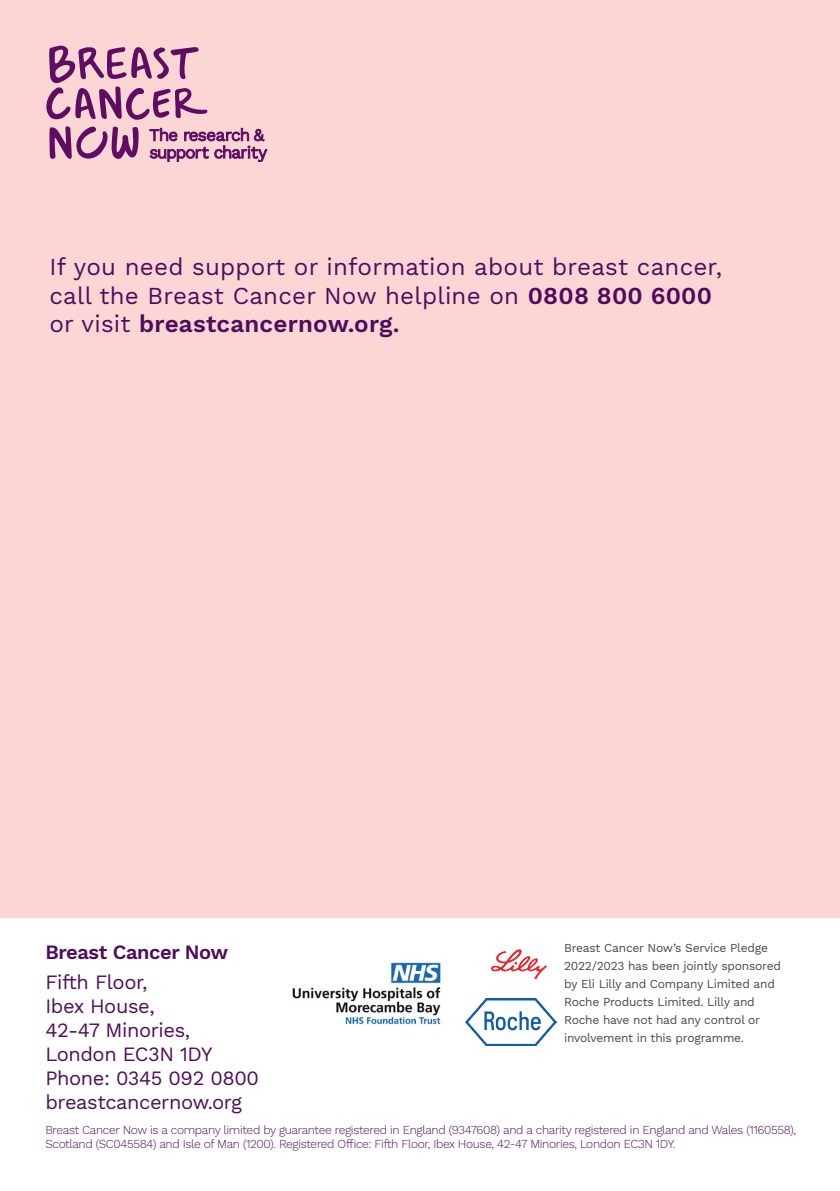
<style>
.page{position:relative;width:840px;height:1191px;background:#fff}
.page>*{position:absolute;margin:0;border:0;box-sizing:border-box;transform-origin:0 0}
.t1{font:24px/28.8px "Work Sans";letter-spacing:.01em;color:#500b5d}
.t2{font:20px/24px "Work Sans";letter-spacing:-.02em;color:#500b5d}
.t3{font:600 20px "Work Sans";letter-spacing:-.02em;color:#500b5d}
.t4{font:300 12px/14.4px "Work Sans";letter-spacing:-.03em;color:#500b5d}
.t5{font:12px/18px "Work Sans";letter-spacing:-.02em;color:#464748}
.s1{font-weight:600}
</style>
<div class="page">
<div style="left:0;top:0;width:839px;height:918px;background:#fbd6d4"></div>
<img style="left:491px;top:949px;width:56px;height:30px">
<img style="left:465px;top:998px;width:91px;height:47px">
<img style="left:292px;top:962px;width:149px;height:63px">
<svg style="left:49px;top:126px;width:90px;height:33px"></svg>
<svg style="left:46px;top:46px;width:162px;height:74px"></svg>
<svg style="left:149px;top:128px;width:118px;height:34px"></svg>
<h1 class="t1" style="left:49px;top:253px;width:673px">If you need support or information about breast cancer, call the Breast Cancer Now helpline on <span class="s1">0808 800 6000 </span>or visit <span class="s1">breastcancernow.org.</span></h1>
<p class="t5" style="left:564px;top:939px;width:218px">Breast Cancer Now’s Service Pledge 2022/2023 has been jointly sponsored by Eli Lilly and Company Limited and Roche Products Limited. Lilly and Roche have not had any control or involvement in this programme.</p>
<h2 class="t3" style="left:45px;top:940px;width:184px">Breast Cancer Now</h2>
<h2 class="t2" style="left:45px;top:970px;width:215px">Fifth Floor,<br>Ibex House,<br>42-47 Minories,<br>London EC3N 1DY<br>Phone: 0345 092 0800 breastcancernow.org</h2>
<p class="t4" style="left:45px;top:1123px;width:751px">Breast Cancer Now is a company limited by guarantee registered in England (9347608) and a charity registered in England and Wales (1160558),<br>Scotland (SC045584) and Isle of Man (1200). Registered Office: Fifth Floor, Ibex House, 42-47 Minories, London EC3N 1DY.</p>
</div>
